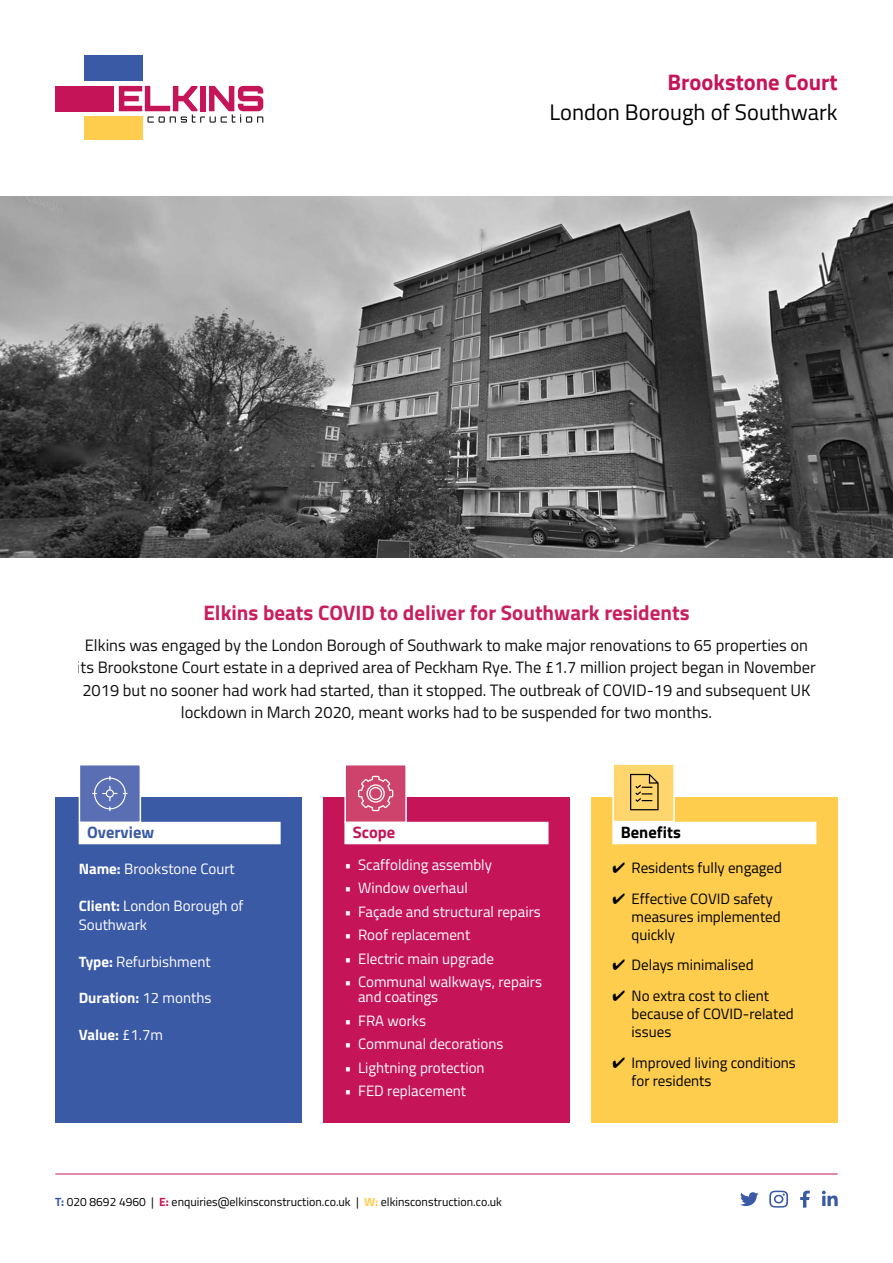
<style>
.page{position:relative;width:893px;height:1263px;background:#fff}
.page>*{position:absolute;margin:0;border:0;box-sizing:border-box;transform-origin:0 0}
.t1{font:22.5px "Titillium Web";color:#000}
.t2{font:700 22.5px "Titillium Web";color:#c61459}
.t3{font:700 21px "Titillium Web";color:#c61459}
.t4{font:16.5px/22.5px "Titillium Web";color:#000;text-align:center}
.t5{font:700 16.5px "Titillium Web";color:#3b5aa5}
.t6{font:700 16.5px "Titillium Web";color:#000}
.t7{font:700 16.5px "Titillium Web";color:#c61459}
.t8{font:15px/19.5px "Titillium Web";color:#fff}
.t9{font:15px/18px "Titillium Web";color:#000}
.t10{font:700 15px "Titillium Web";color:#fff}
.t11{font:12px "Titillium Web";color:#000}
.s1{font-weight:700}
.s2{font-weight:400}
.s3{font-weight:700;color:#3b5aa5}
.s4{font-weight:700;color:#c61459}
.s5{font-weight:700;color:#fecd4d}
</style>
<div class="page">
<div style="left:84px;top:55px;width:58px;height:26px;background:#3b5aa5"></div>
<div style="left:84px;top:116px;width:58px;height:24px;background:#fecd4d"></div>
<div style="left:55px;top:86px;width:59px;height:25px;background:#c61459"></div>
<div style="left:201px;top:86px;width:5px;height:25px;background:#c61459"></div>
<svg style="left:119px;top:86px;width:83px;height:37px"></svg>
<svg style="left:209px;top:86px;width:54px;height:37px"></svg>
<div style="left:55px;top:798px;width:247px;height:325px;background:#3b5aa5"></div>
<div style="left:79px;top:822px;width:202px;height:22px;background:#fff"></div>
<div style="left:323px;top:798px;width:247px;height:325px;background:#c61459"></div>
<div style="left:344px;top:822px;width:205px;height:22px;background:#fff"></div>
<div style="left:591px;top:798px;width:247px;height:325px;background:#fecd4d"></div>
<div style="left:612px;top:822px;width:204px;height:22px;background:#fff"></div>
<div style="left:612px;top:763px;width:63px;height:59px;background:#ffd56d;border:2px solid #fff"></div>
<svg style="left:630px;top:774px;width:29px;height:36px"></svg>
<hr style="left:55px;top:1174px;width:783px;height:1px;background:#c61459">
<svg style="left:740px;top:1192px;width:19px;height:14px"></svg>
<svg style="left:822px;top:1190px;width:16px;height:16px"></svg>
<svg style="left:800px;top:1190px;width:10px;height:17px"></svg>
<svg style="left:769px;top:1190px;width:19px;height:17px"></svg>
<div style="left:79px;top:764px;width:62px;height:59px;background:#5a6eb3;border:2px solid #fff"></div>
<svg style="left:92px;top:776px;width:36px;height:35px"></svg>
<div style="left:344px;top:764px;width:63px;height:59px;background:#ce436c;border:2px solid #fff"></div>
<svg style="left:358px;top:776px;width:35px;height:35px"></svg>
<img style="left:0;top:196px;width:893px;height:361px">
<h1 class="t2" style="left:667px;top:65px;width:172px">Brookstone Court</h1>
<h1 class="t1" style="left:549px;top:96px;width:290px">London Borough of Southwark</h1>
<p class="t3" style="left:203px;top:596px;width:488px">Elkins beats COVID to deliver for Southwark residents</p>
<p class="t4" style="left:77px;top:633px;width:740px">Elkins was engaged by the London Borough of Southwark to make major renovations to 65 properties on its Brookstone Court estate in a deprived area of Peckham Rye. The £1.7 million project began in November 2019 but no sooner had work had started, than it stopped. The outbreak of COVID-19 and subsequent UK lockdown in March 2020, meant works had to be suspended for two months.</p>
<p class="t5" style="left:87px;top:819px;width:69px">Overview</p>
<p class="t8" style="left:79px;top:859px;width:158px"><span class="s1">Name:</span> Brookstone Court</p>
<p class="t8" style="left:79px;top:895px;width:166px"><span class="s1">Client:</span> London Borough of<br>Southwark</p>
<p class="t8" style="left:79px;top:951px;width:133px"><span class="s1">Type:</span> Refurbishment</p>
<p class="t10" style="left:79px;top:987px;width:134px">Duration: <span class="s2">12 months</span></p>
<p class="t10" style="left:79px;top:1023px;width:86px">Value: <span class="s2">£1.7m</span></p>
<p class="t7" style="left:353px;top:819px;width:44px">Scope</p>
<p class="t8" style="left:344px;top:854px;width:149px">• Scaffolding assembly</p>
<p class="t8" style="left:344px;top:878px;width:125px">• Window overhaul</p>
<p class="t8" style="left:344px;top:901px;width:198px">• Façade and structural repairs</p>
<p class="t8" style="left:344px;top:925px;width:127px">• Roof replacement</p>
<p class="t8" style="left:344px;top:948px;width:151px">• Electric main upgrade</p>
<p class="t8" style="left:358px;top:974px;width:185px;line-height:15px;text-indent:-14px">• Communal walkways, repairs and coatings</p>
<p class="t8" style="left:344px;top:1010px;width:83px">• FRA works</p>
<p class="t8" style="left:344px;top:1034px;width:161px">• Communal decorations</p>
<p class="t8" style="left:344px;top:1057px;width:142px">• Lightning protection</p>
<p class="t8" style="left:344px;top:1081px;width:123px">• FED replacement</p>
<p class="t11" style="left:55px;top:1193px;width:448px"><span class="s3">T:</span> 020 8692 4960 | <span class="s4">E:</span> enquiries@elkinsconstruction.co.uk | <span class="s5">W:</span> elkinsconstruction.co.uk</p>
<p class="t6" style="left:621px;top:819px;width:61px">Benefits</p>
<p class="t9" style="left:612px;top:858px;width:171px">✔ Residents fully engaged</p>
<p class="t9" style="left:632px;top:889px;width:151px;text-indent:-19px">✔ Effective COVID safety measures implemented quickly</p>
<p class="t9" style="left:612px;top:955px;width:143px">✔ Delays minimalised</p>
<p class="t9" style="left:632px;top:986px;width:164px;text-indent:-19px">✔ No extra cost to client because of COVID-related issues</p>
<p class="t9" style="left:632px;top:1053px;width:166px;text-indent:-19px">✔ Improved living conditions for residents</p>
</div>
